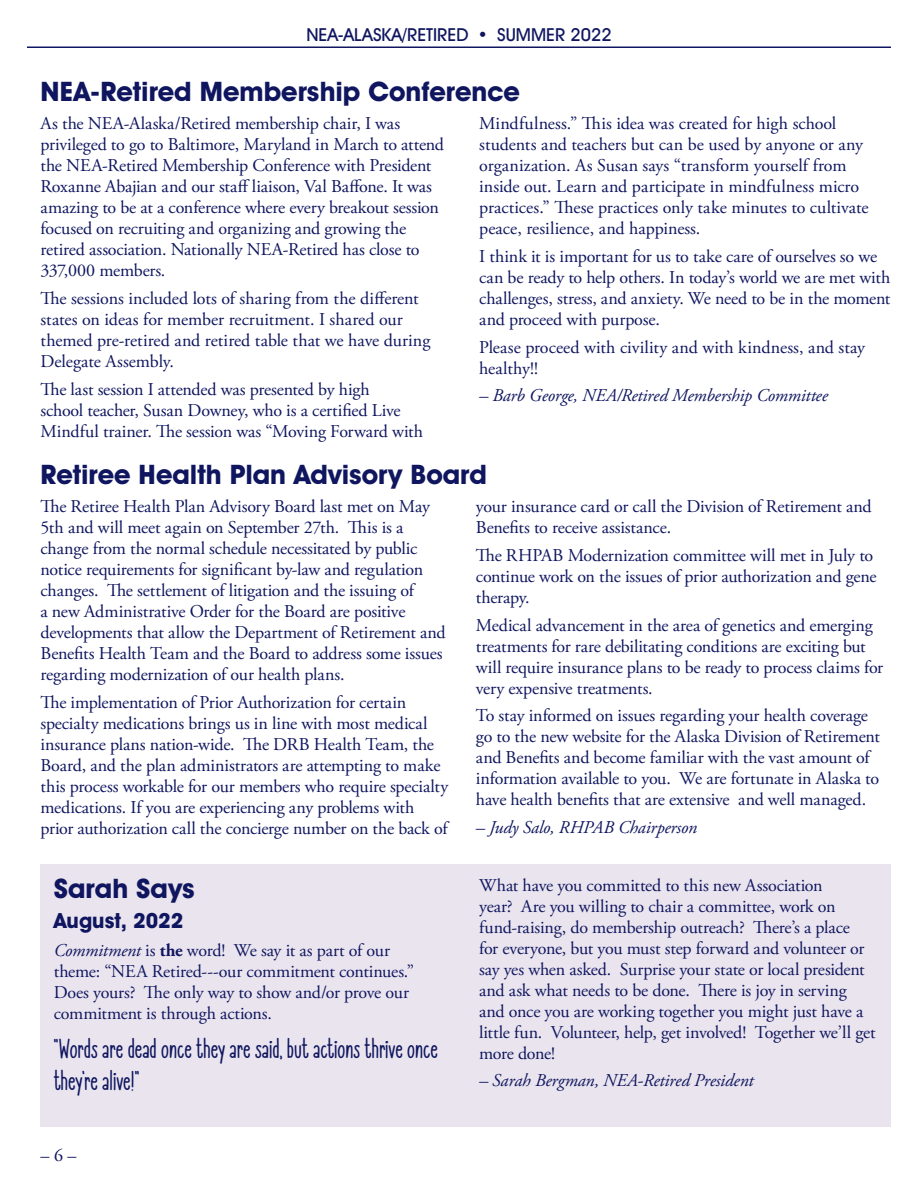
<style>
.page{position:relative;width:918px;height:1188px;background:#fff}
.page>*{position:absolute;margin:0;border:0;box-sizing:border-box;transform-origin:0 0}
.t1{font:700 27px "Avant Garde IT Cby BT";color:#0f165f}
.t2{font:27px/32.4px "Lemon Juice";color:#0f165f}
.t3{font:700 21px "Avant Garde IT Cby BT";color:#0f165f}
.t4{font:18px/21px "Adobe Garamond Pro";letter-spacing:-.01em;color:#0f165f}
.t5{font:italic 18px "Adobe Garamond Pro";letter-spacing:-.01em;color:#0f165f}
.t6{font:500 18px "Avant Garde IT Cby BT";color:#0f165f}
.s1{font-style:italic}
.s2{font-weight:700}
</style>
<div class="page">
<hr style="left:27px;top:46px;width:864px;height:2px;background:#0f165f">
<div style="left:40px;top:864px;width:851px;height:263px;background:#eae4ee"></div>
<p class="t6" style="left:306px;top:23px;width:307px">NEA-ALASKA/RETIRED • SUMMER 2022</p>
<h1 class="t1" style="left:40px;top:75px;width:481px">NEA-Retired Membership Conference</h1>
<p class="t4" style="left:40px;top:114px;width:405px">As the NEA-Alaska/Retired membership chair, I was privileged to go to Baltimore, Maryland in March to attend the NEA-Retired Membership Conference with President Roxanne Abajian and our staff liaison, Val Baffone. It was amazing to be at a conference where every breakout session focused on recruiting and organizing and growing the retired association. Nationally NEA-Retired has close to 337,000 members.</p>
<p class="t4" style="left:40px;top:288px;width:391px">The sessions included lots of sharing from the different states on ideas for member recruitment. I shared our themed pre-retired and retired table that we have during Delegate Assembly.</p>
<p class="t4" style="left:40px;top:379px;width:384px">The last session I attended was presented by high<br>school teacher, Susan Downey, who is a certified Live<br>Mindful trainer. The session was “Moving Forward with</p>
<p class="t4" style="left:479px;top:114px;width:391px">Mindfulness.” This idea was created for high school students and teachers but can be used by anyone or any organization. As Susan says “transform yourself from inside out. Learn and participate in mindfulness micro practices.” These practices only take minutes to cultivate peace, resilience, and happiness.</p>
<p class="t4" style="left:479px;top:246px;width:413px">I think it is important for us to take care of ourselves so we can be ready to help others. In today’s world we are met with challenges, stress, and anxiety. We need to be in the moment and proceed with purpose.</p>
<p class="t4" style="left:479px;top:337px;width:387px">Please proceed with civility and with kindness, and stay healthy!!</p>
<p class="t5" style="left:479px;top:385px;width:350px">– Barb George, NEA/Retired Membership Committee</p>
<h1 class="t1" style="left:40px;top:458px;width:448px">Retiree Health Plan Advisory Board</h1>
<p class="t4" style="left:40px;top:496px;width:407px">The Retiree Health Plan Advisory Board last met on May 5th and will meet again on September 27th. This is a change from the normal schedule necessitated by public notice requirements for significant by-law and regulation changes. The settlement of litigation and the issuing of<br>a new Administrative Order for the Board are positive developments that allow the Department of Retirement and Benefits Health Team and the Board to address some issues regarding modernization of our health plans.</p>
<p class="t4" style="left:40px;top:692px;width:409px">The implementation of Prior Authorization for certain specialty medications brings us in line with most medical insurance plans nation-wide. The DRB Health Team, the Board, and the plan administrators are attempting to make this process workable for our members who require specialty medications. If you are experiencing any problems with prior authorization call the concierge number on the back of</p>
<p class="t4" style="left:476px;top:496px;width:397px">your insurance card or call the Division of Retirement and<br>Benefits to receive assistance.</p>
<p class="t4" style="left:476px;top:545px;width:402px">The RHPAB Modernization committee will met in July to continue work on the issues of prior authorization and gene therapy.</p>
<p class="t4" style="left:476px;top:615px;width:409px">Medical advancement in the area of genetics and emerging treatments for rare debilitating conditions are exciting but will require insurance plans to be ready to process claims for very expensive treatments.</p>
<p class="t4" style="left:476px;top:706px;width:406px">To stay informed on issues regarding your health coverage go to the new website for the Alaska Division of Retirement and Benefits and become familiar with the vast amount of information available to you. We are fortunate in Alaska to have health benefits that are extensive and well managed.</p>
<p class="t5" style="left:476px;top:817px;width:223px">– Judy Salo, RHPAB Chairperson</p>
<h1 class="t1" style="left:54px;top:872px;width:143px">Sarah Says</h1>
<p class="t3" style="left:54px;top:908px;width:131px">August, 2022</p>
<p class="t4" style="left:54px;top:940px;width:362px"><span class="s1">Commitment</span> is <span class="s2">the</span> word! We say it as part of our theme: “NEA Retired---our commitment continues.” Does yours? The only way to show and/or prove our commitment is through actions.</p>
<h1 class="t2" style="left:54px;top:1035px;width:386px">“Words are dead once they are said, but actions thrive once they’re alive!”</h1>
<p class="t4" style="left:40px;top:1145px;width:37px">– 6 –</p>
<p class="t4" style="left:479px;top:875px;width:398px">What have you committed to this new Association<br>year? Are you willing to chair a committee, work on fund-raising, do membership outreach? There’s a place<br>for everyone, but you must step forward and volunteer or say yes when asked. Surprise your state or local president and ask what needs to be done. There is joy in serving and once you are working together you might just have a little fun. Volunteer, help, get involved! Together we’ll get more done!</p>
<p class="t5" style="left:479px;top:1070px;width:276px">– Sarah Bergman, NEA-Retired President</p>
</div>
